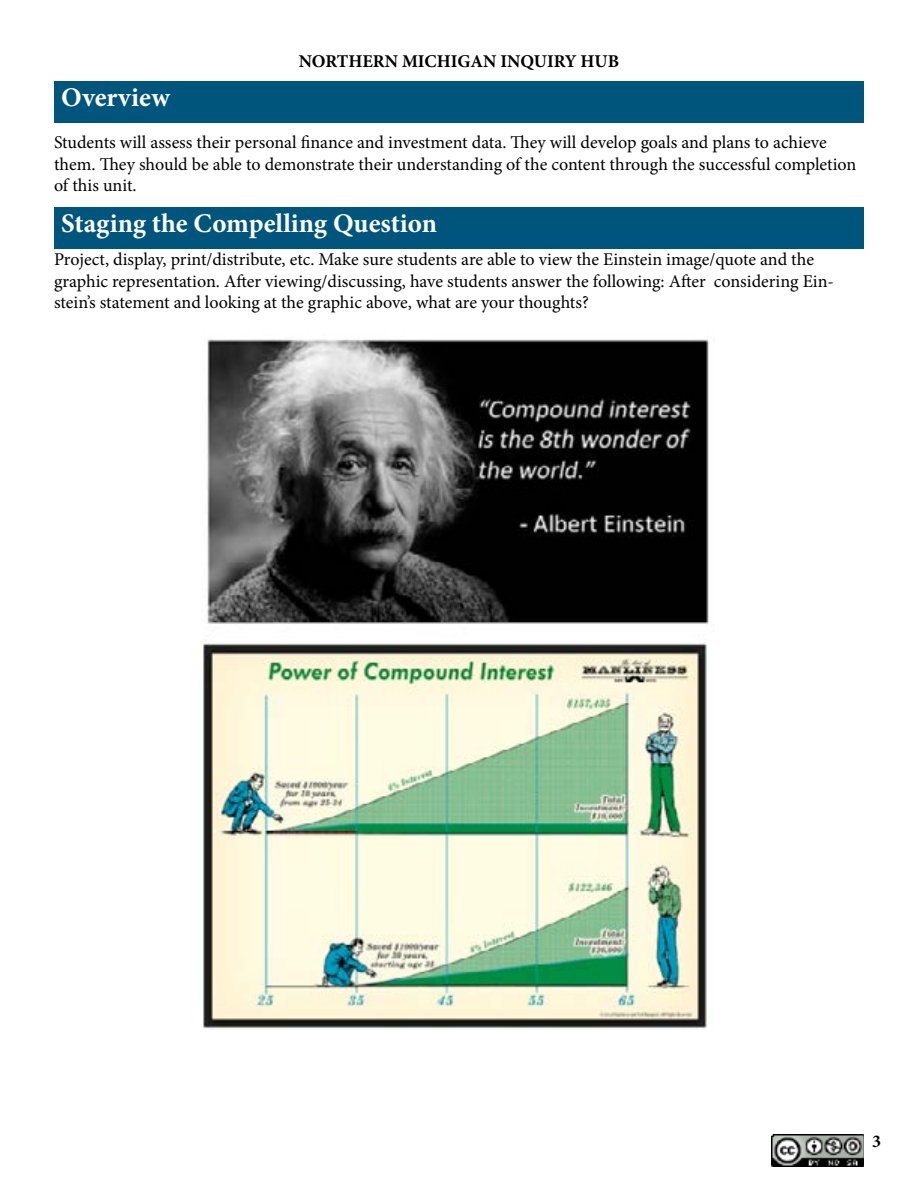
<style>
.page{position:relative;width:918px;height:1188px;background:#fff}
.page>*{position:absolute;margin:0;border:0;box-sizing:border-box;transform-origin:0 0}
.t1{font:700 27px "Minion Pro";color:#fff}
.t2{font:18px/21.6px "Minion Pro";color:#000}
.t3{font:700 18px "Minion Pro";color:#000}
</style>
<div class="page">
<img style="left:772px;top:1134px;width:92px;height:33px">
<div style="left:54px;top:81px;width:810px;height:41px;background:#00557c"></div>
<div style="left:54px;top:207px;width:810px;height:41px;background:#00557c"></div>
<img style="left:203px;top:339px;width:506px;height:691px">
<h1 class="t1" style="left:61px;top:78px;width:110px">Overview</h1>
<p class="t3" style="left:299px;top:49px;width:322px">NORTHERN MICHIGAN INQUIRY HUB</p>
<p class="t2" style="left:54px;top:132px;width:804px">Students will assess their personal finance and investment data. They will develop goals and plans to achieve them. They should be able to demonstrate their understanding of the content through the successful completion of this unit.</p>
<h1 class="t1" style="left:61px;top:204px;width:377px">Staging the Compelling Question</h1>
<p class="t2" style="left:54px;top:249px;width:781px">Project, display, print/distribute, etc. Make sure students are able to view the Einstein image/quote and the graphic representation. After viewing/discussing, have students answer the following: After considering Ein&shy;stein’s statement and looking at the graphic above, what are your thoughts?</p>
<p class="t3" style="left:872px;top:1129px;width:10px">3</p>
</div>
